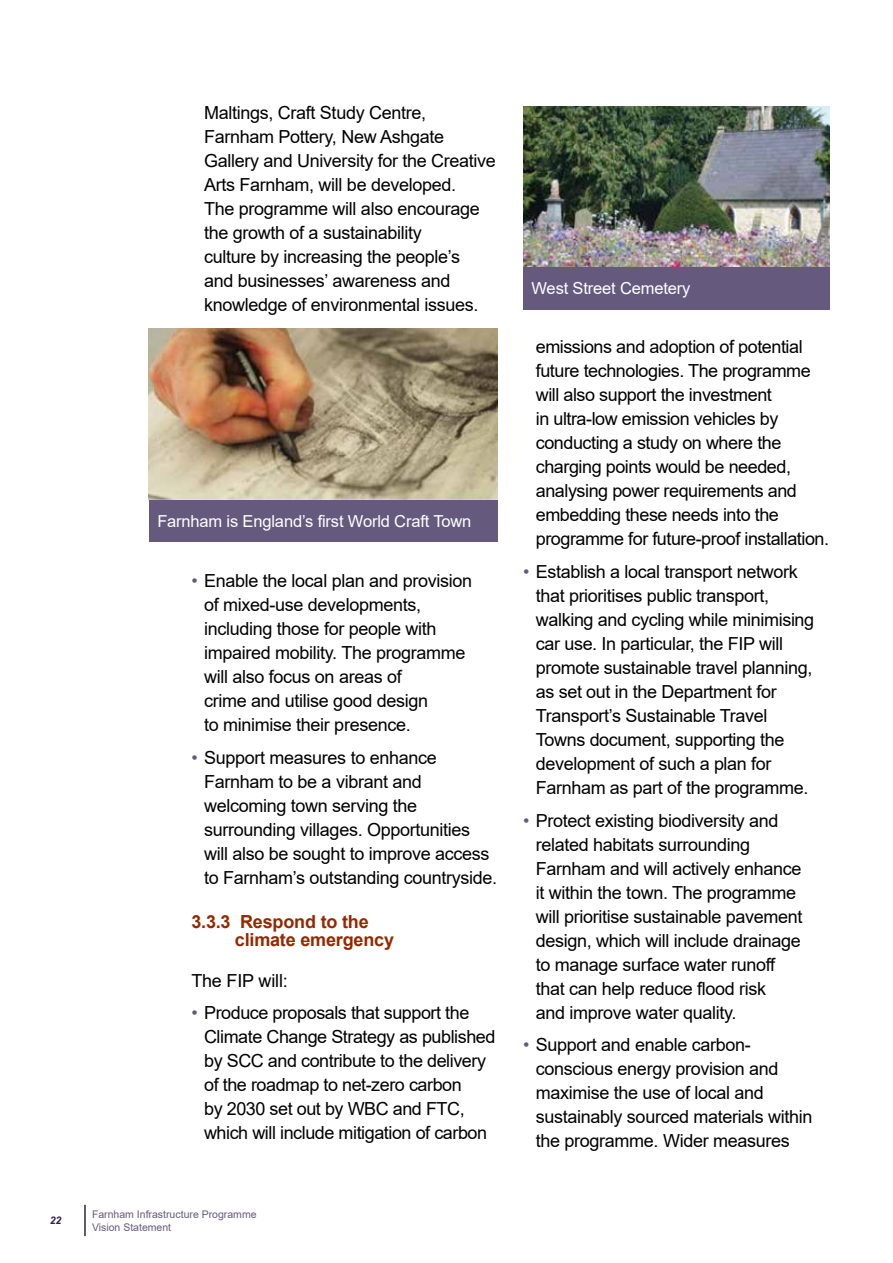
<style>
.page{position:relative;width:893px;height:1263px;background:#fff}
.page>*{position:absolute;margin:0;border:0;box-sizing:border-box;transform-origin:0 0}
.t1{font:18px/24px "Arial";letter-spacing:-.02em;color:#000}
.t2{font:700 18px/18px "Arial";letter-spacing:-.01em;color:#922900}
.t3{font:16.5px "Arial";letter-spacing:-.01em;color:#fff}
.t4{font:10.5px/12.6px "Arial";color:#655a7d}
.t5{font:italic 700 10.5px "Arial";color:#2e2450}
.s1{color:#655a7d}
</style>
<div class="page">
<hr style="left:84px;top:1205px;width:2px;height:31px;background:#2e2450">
<div style="left:149px;top:499px;width:348px;height:43px;background:#655a7d"></div>
<div style="left:523px;top:267px;width:306px;height:42px;background:#655a7d"></div>
<img style="left:149px;top:328px;width:348px;height:171px">
<img style="left:523px;top:106px;width:306px;height:160px">
<p class="t1" style="left:204px;top:101px;width:293px">Maltings, Craft Study Centre, Farnham Pottery, New Ashgate Gallery and University for the Creative Arts Farnham, will be developed.<br>The programme will also encourage the growth of a sustainability<br>culture by increasing the people’s<br>and businesses’ awareness and knowledge of environmental issues.</p>
<p class="t3" style="left:157px;top:509px;width:316px">Farnham is England’s first World Craft Town</p>
<p class="t1" style="left:204px;top:569px;width:270px;text-indent:-13px"><span class="s1">•</span> Enable the local plan and provision of mixed-use developments, including those for people with impaired mobility. The programme will also focus on areas of<br>crime and utilise good design<br>to minimise their presence.</p>
<p class="t1" style="left:204px;top:745px;width:295px;text-indent:-13px"><span class="s1">•</span> Support measures to enhance Farnham to be a vibrant and welcoming town serving the surrounding villages. Opportunities will also be sought to improve access to Farnham’s outstanding countryside.</p>
<p class="t2" style="left:235px;top:912px;width:161px;text-indent:-44px">3.3.3 Respond to the climate emergency</p>
<p class="t1" style="left:191px;top:968px;width:98px">The FIP will:</p>
<p class="t1" style="left:204px;top:1001px;width:293px;text-indent:-13px"><span class="s1">•</span> Produce proposals that support the Climate Change Strategy as published by SCC and contribute to the delivery of the roadmap to net-zero carbon<br>by 2030 set out by WBC and FTC, which will include mitigation of carbon</p>
<p class="t5" style="left:50px;top:1213px;width:13px">22</p>
<p class="t4" style="left:92px;top:1208px;width:166px">Farnham Infrastructure Programme<br>Vision Statement</p>
<p class="t3" style="left:531px;top:277px;width:160px">West Street Cemetery</p>
<p class="t1" style="left:536px;top:335px;width:295px">emissions and adoption of potential future technologies. The programme will also support the investment<br>in ultra-low emission vehicles by conducting a study on where the charging points would be needed, analysing power requirements and embedding these needs into the programme for future-proof installation.</p>
<p class="t1" style="left:536px;top:559px;width:280px;text-indent:-13px"><span class="s1">•</span> Establish a local transport network that prioritises public transport, walking and cycling while minimising car use. In particular, the FIP will promote sustainable travel planning, as set out in the Department for Transport’s Sustainable Travel Towns document, supporting the development of such a plan for Farnham as part of the programme.</p>
<p class="t1" style="left:536px;top:808px;width:268px;text-indent:-13px"><span class="s1">•</span> Protect existing biodiversity and related habitats surrounding Farnham and will actively enhance it within the town. The programme will prioritise sustainable pavement design, which will include drainage to manage surface water runoff that can help reduce flood risk<br>and improve water quality.</p>
<p class="t1" style="left:536px;top:1032px;width:278px;text-indent:-13px"><span class="s1">•</span> Support and enable carbon&shy;conscious energy provision and maximise the use of local and sustainably sourced materials within the programme. Wider measures</p>
</div>
